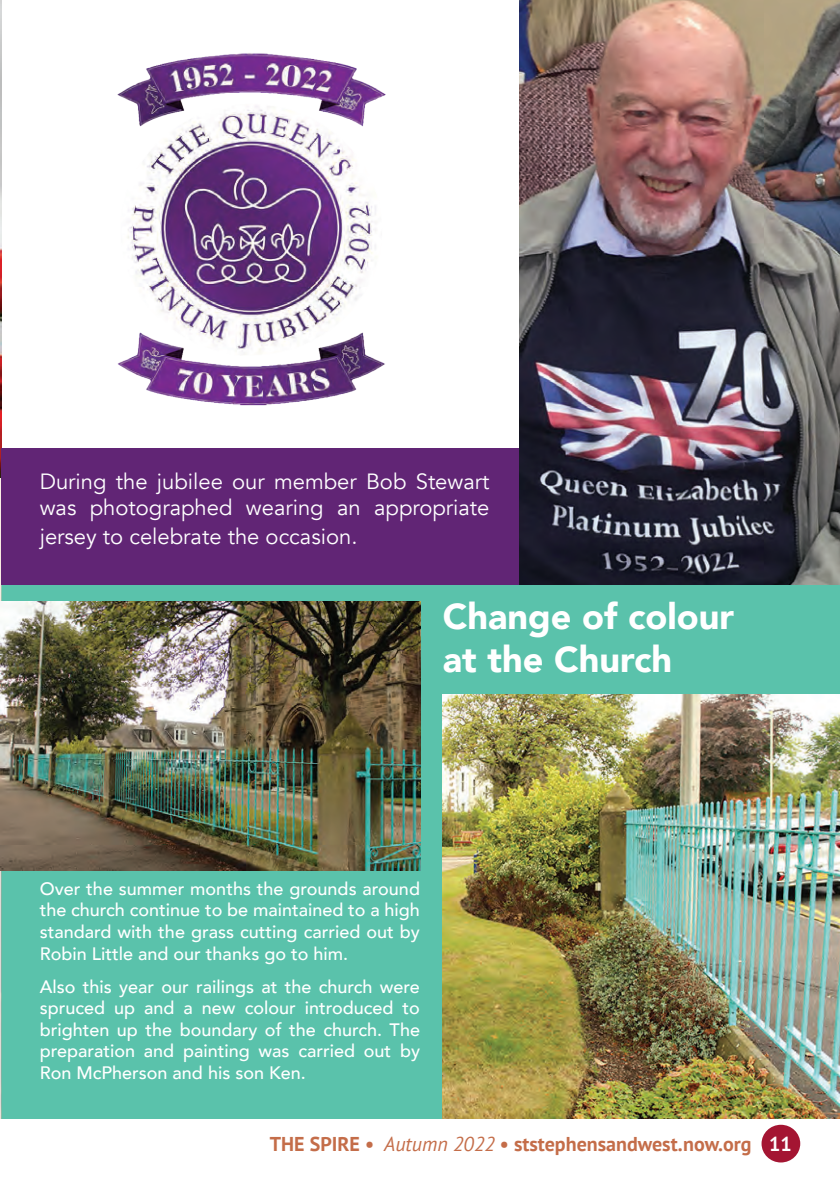
<style>
.page{position:relative;width:840px;height:1191px;background:#fff}
.page>*{position:absolute;margin:0;border:0;box-sizing:border-box;transform-origin:0 0}
.t1{font:900 36px/43.2px "Avenir";color:#fff}
.t2{font:22px/26.4px "Avenir";color:#fff}
.t3{font:700 20px "PT Sans";color:#c46d49}
.t4{font:500 18px/21.6px "Avenir";color:#fff;text-align:justify}
.s1{font-weight:400;font-style:italic}
.s2{color:#fff}
</style>
<div class="page">
<div style="left:2px;top:584px;width:837px;height:534px;background:#5ac2ab"></div>
<img style="left:0;top:0;width:2px;height:1118px">
<img style="left:442px;top:694px;width:397px;height:424px">
<img style="left:0;top:601px;width:420px;height:269px">
<img style="left:117px;top:53px;width:269px;height:353px">
<div style="left:2px;top:448px;width:517px;height:136px;background:#612575"></div>
<img style="left:519px;top:0;width:320px;height:584px">
<div style="left:761px;top:1124px;width:38px;height:38px;background:#a41532;border-radius:50%"></div>
<p class="t2" style="left:40px;top:468px;width:451px">During the jubilee our member Bob Stewart was photographed wearing an appropriate</p>
<p class="t2" style="left:40px;top:524px;width:319px">jersey to celebrate the occasion.</p>
<p class="t1" style="left:442px;top:593px;width:293px">Change of colour at the Church</p>
<p class="t4" style="left:40px;top:877px;width:381px">Over the summer months the grounds around the church continue to be maintained to a high standard with the grass cutting carried out by Robin Little and our thanks go to him.</p>
<p class="t4" style="left:40px;top:974px;width:381px">Also this year our railings at the church were spruced up and a new colour introduced to brighten up the boundary of the church. The preparation and painting was carried out by Ron McPherson and his son Ken.</p>
<p class="t3" style="left:269px;top:1130px;width:523px">THE SPIRE • <span class="s1">Autumn 2022</span> • ststephensandwest.now.org <span class="s2">11</span></p>
</div>
